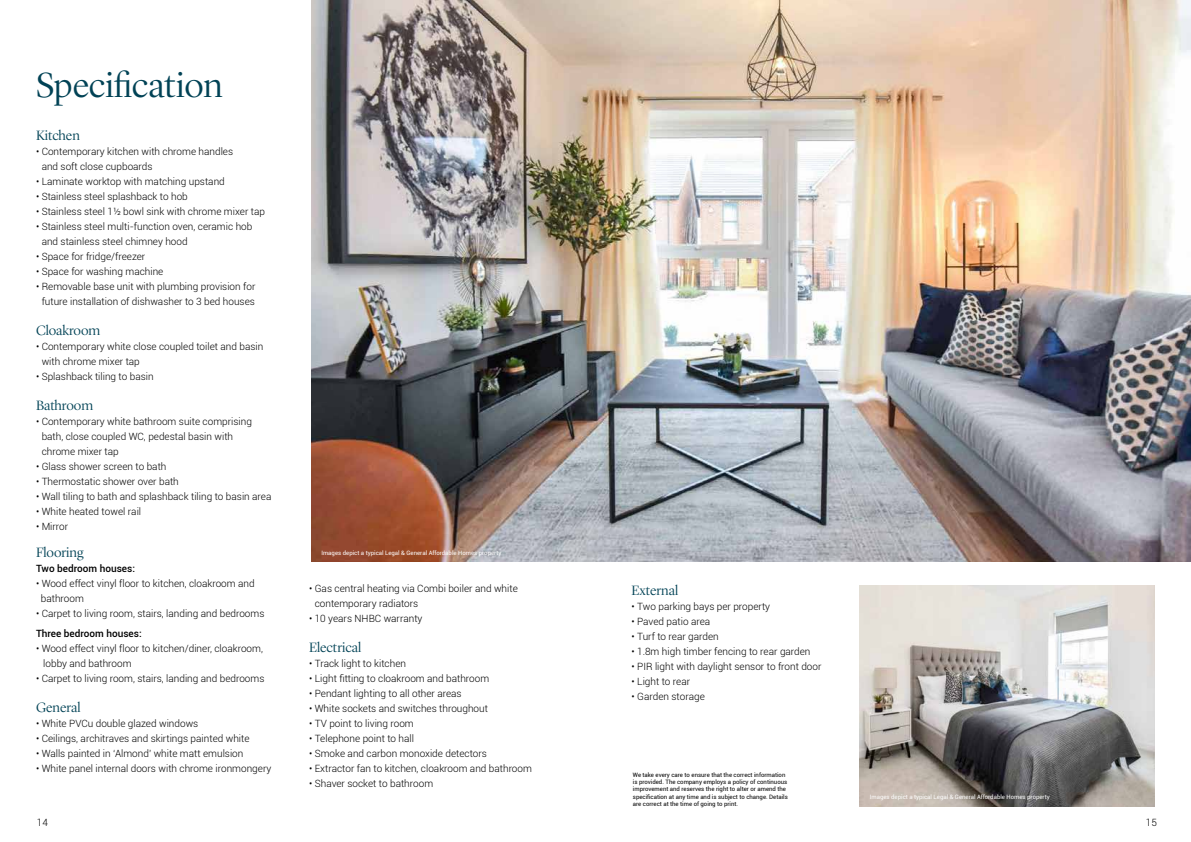
<style>
.page{position:relative;width:1191px;height:842px;background:#fff}
.page>*{position:absolute;margin:0;border:0;box-sizing:border-box;transform-origin:0 0}
.t1{font:300 36px "Lyon Display";color:#014255}
.t2{font:300 14px "Lyon Display";color:#014255}
.t3{font:300 10px/15px "Roboto";color:#000}
.t4{font:500 10px "Roboto";color:#000}
.t5{font:6px/7.2px "Roboto";color:#000}
.t6{font:6px "Roboto";color:#fff}
</style>
<div class="page">
<img style="left:859px;top:586px;width:296px;height:220px">
<img style="left:311px;top:0;width:880px;height:562px">
<h1 class="t1" style="left:36px;top:59px;width:188px">Specification</h1>
<h2 class="t2" style="left:36px;top:125px;width:45px">Kitchen</h2>
<p class="t3" style="left:42px;top:144px;width:193px;text-indent:-6px">• Contemporary kitchen with chrome handles and soft close cupboards</p>
<p class="t3" style="left:36px;top:174px;width:190px">• Laminate worktop with matching upstand</p>
<p class="t3" style="left:36px;top:189px;width:153px">• Stainless steel splashback to hob</p>
<p class="t3" style="left:36px;top:204px;width:230px">• Stainless steel 1½ bowl sink with chrome mixer tap</p>
<p class="t3" style="left:42px;top:219px;width:212px;text-indent:-6px">• Stainless steel multi-function oven, ceramic hob and stainless steel chimney hood</p>
<p class="t3" style="left:36px;top:249px;width:111px">• Space for fridge/freezer</p>
<p class="t3" style="left:36px;top:264px;width:129px">• Space for washing machine</p>
<p class="t3" style="left:36px;top:279px;width:221px;text-align:center">• Removable base unit with plumbing provision for future installation of dishwasher to 3 bed houses</p>
<h2 class="t2" style="left:36px;top:320px;width:66px">Cloakroom</h2>
<p class="t3" style="left:42px;top:339px;width:223px;text-indent:-6px">• Contemporary white close coupled toilet and basin with chrome mixer tap</p>
<p class="t3" style="left:36px;top:369px;width:119px">• Splashback tiling to basin</p>
<h2 class="t2" style="left:36px;top:395px;width:59px">Bathroom</h2>
<p class="t3" style="left:42px;top:414px;width:212px;text-indent:-6px">• Contemporary white bathroom suite comprising bath, close coupled WC, pedestal basin with chrome mixer tap</p>
<p class="t3" style="left:36px;top:459px;width:132px">• Glass shower screen to bath</p>
<p class="t3" style="left:36px;top:474px;width:144px">• Thermostatic shower over bath</p>
<p class="t3" style="left:36px;top:489px;width:237px">• Wall tiling to bath and splashback tiling to basin area</p>
<p class="t3" style="left:36px;top:504px;width:107px">• White heated towel rail</p>
<p class="t3" style="left:36px;top:519px;width:34px">• Mirror</p>
<h2 class="t2" style="left:36px;top:542px;width:49px">Flooring</h2>
<p class="t4" style="left:36px;top:561px;width:101px">Two bedroom houses:</p>
<p class="t3" style="left:41px;top:575px;width:215px;text-indent:-5px">• Wood effect vinyl floor to kitchen, cloakroom and bathroom</p>
<p class="t3" style="left:36px;top:605px;width:230px">• Carpet to living room, stairs, landing and bedrooms</p>
<p class="t4" style="left:36px;top:627px;width:107px">Three bedroom houses:</p>
<p class="t3" style="left:43px;top:641px;width:221px;text-indent:-7px">• Wood effect vinyl floor to kitchen/diner, cloakroom, lobby and bathroom</p>
<p class="t3" style="left:36px;top:671px;width:230px">• Carpet to living room, stairs, landing and bedrooms</p>
<h2 class="t2" style="left:36px;top:697px;width:46px">General</h2>
<p class="t3" style="left:36px;top:716px;width:164px">• White PVCu double glazed windows</p>
<p class="t3" style="left:36px;top:731px;width:215px">• Ceilings, architraves and skirtings painted white</p>
<p class="t3" style="left:36px;top:746px;width:209px">• Walls painted in ‘Almond’ white matt emulsion</p>
<p class="t3" style="left:36px;top:761px;width:237px">• White panel internal doors with chrome ironmongery</p>
<p class="t6" style="left:321px;top:549px;width:181px">Images depict a typical Legal &amp; General Affordable Homes property</p>
<p class="t3" style="left:315px;top:580px;width:204px;text-indent:-6px">• Gas central heating via Combi boiler and white contemporary radiators</p>
<p class="t3" style="left:309px;top:610px;width:115px">• 10 years NHBC warranty</p>
<h2 class="t2" style="left:309px;top:637px;width:54px">Electrical</h2>
<p class="t3" style="left:309px;top:655px;width:98px">• Track light to kitchen</p>
<p class="t3" style="left:309px;top:670px;width:182px">• Light fitting to cloakroom and bathroom</p>
<p class="t3" style="left:309px;top:685px;width:154px">• Pendant lighting to all other areas</p>
<p class="t3" style="left:309px;top:700px;width:180px">• White sockets and switches throughout</p>
<p class="t3" style="left:309px;top:715px;width:106px">• TV point to living room</p>
<p class="t3" style="left:309px;top:730px;width:106px">• Telephone point to hall</p>
<p class="t3" style="left:309px;top:745px;width:179px">• Smoke and carbon monoxide detectors</p>
<p class="t3" style="left:309px;top:760px;width:224px">• Extractor fan to kitchen, cloakroom and bathroom</p>
<p class="t3" style="left:309px;top:775px;width:126px">• Shaver socket to bathroom</p>
<h2 class="t2" style="left:631px;top:580px;width:48px">External</h2>
<p class="t3" style="left:631px;top:598px;width:140px">• Two parking bays per property</p>
<p class="t3" style="left:631px;top:613px;width:80px">• Paved patio area</p>
<p class="t3" style="left:631px;top:628px;width:89px">• Turf to rear garden</p>
<p class="t3" style="left:631px;top:643px;width:180px">• 1.8m high timber fencing to rear garden</p>
<p class="t3" style="left:631px;top:658px;width:191px">• PIR light with daylight sensor to front door</p>
<p class="t3" style="left:631px;top:673px;width:60px">• Light to rear</p>
<p class="t3" style="left:631px;top:688px;width:75px">• Garden storage</p>
<p class="t5" style="left:633px;top:771px;width:156px">We take every care to ensure that the correct information is provided. The company employs a policy of continuous improvement and reserves the right to alter or amend the specification at any time and is subject to change. Details are correct at the time of going to print.</p>
<p class="t6" style="left:869px;top:793px;width:181px">Images depict a typical Legal &amp; General Affordable Homes property</p>
<p class="t3" style="left:37px;top:815px;width:13px">14</p>
<p class="t3" style="left:1145px;top:815px;width:13px">15</p>
</div>
